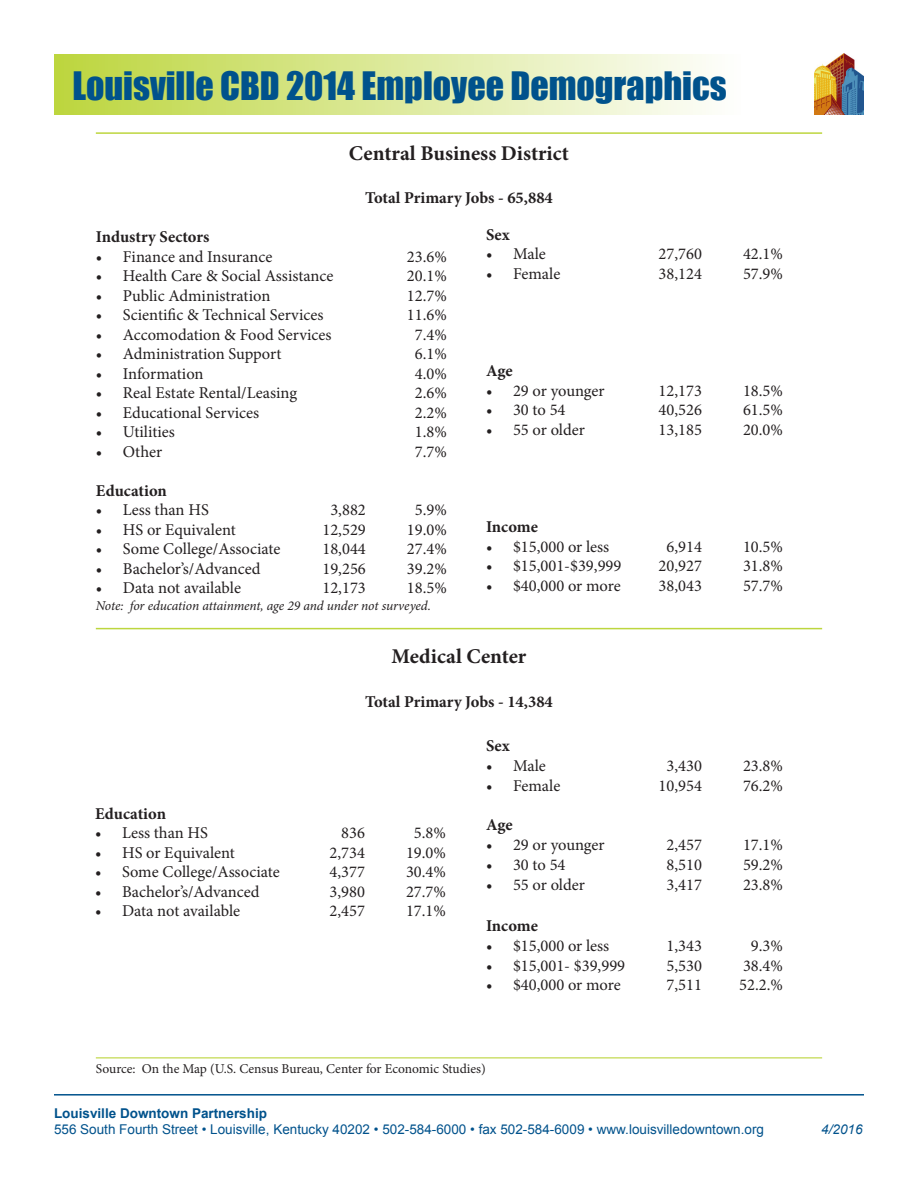
<style>
.page{position:relative;width:918px;height:1188px;background:#fff}
.page>*{position:absolute;margin:0;border:0;box-sizing:border-box;transform-origin:0 0}
.t1{font:36px "Impact";color:#00528c}
.t2{font:700 21px "Minion Pro";color:#231f20}
.t3{font:16.5px "Minion Pro";color:#231f20}
.t4{font:700 16.5px "Minion Pro";color:#231f20}
.t5{font:13.5px "Arial";color:#00528c}
.t6{font:13.5px "Minion Pro";color:#231f20}
.t7{font:italic 13.5px "Minion Pro";letter-spacing:-.01em;color:#231f20}
.t8{font:700 13.5px "Arial";color:#00528c}
.t9{font:italic 13.5px "Arial";color:#00528c}
</style>
<div class="page">
<div style="left:54px;top:54px;width:810px;height:61px;background:linear-gradient(to right,#bdd63f,#fff)"></div>
<img style="left:814px;top:54px;width:50px;height:60px">
<hr style="left:54px;top:1094px;width:810px;height:2px;background:#00528c">
<hr style="left:96px;top:628px;width:726px;height:1px;background:#bdd63e">
<hr style="left:96px;top:132px;width:726px;height:2px;background:#bdd63e">
<hr style="left:96px;top:1057px;width:726px;height:1px;background:#bdd63e">
<p class="t1" style="left:72px;top:58px;width:656px">Louisville CBD 2014 Employee Demographics</p>
<p class="t2" style="left:349px;top:138px;width:222px">Central Business District</p>
<p class="t4" style="left:365px;top:187px;width:189px">Total Primary Jobs - 65,884</p>
<p class="t4" style="left:96px;top:226px;width:115px">Industry Sectors</p>
<p class="t3" style="left:96px;top:246px;width:178px">• Finance and Insurance</p>
<p class="t3" style="left:407px;top:246px;width:41px">23.6%</p>
<p class="t3" style="left:96px;top:265px;width:239px">• Health Care &amp; Social Assistance</p>
<p class="t3" style="left:407px;top:265px;width:41px">20.1%</p>
<p class="t3" style="left:96px;top:285px;width:176px">• Public Administration</p>
<p class="t3" style="left:407px;top:285px;width:41px">12.7%</p>
<p class="t3" style="left:96px;top:304px;width:229px">• Scientific &amp; Technical Services</p>
<p class="t3" style="left:407px;top:304px;width:41px">11.6%</p>
<p class="t3" style="left:96px;top:324px;width:237px">• Accomodation &amp; Food Services</p>
<p class="t3" style="left:415px;top:324px;width:34px">7.4%</p>
<p class="t3" style="left:96px;top:343px;width:187px">• Administration Support</p>
<p class="t3" style="left:415px;top:343px;width:34px">6.1%</p>
<p class="t3" style="left:96px;top:363px;width:109px">• Information</p>
<p class="t3" style="left:415px;top:363px;width:34px">4.0%</p>
<p class="t3" style="left:96px;top:382px;width:203px">• Real Estate Rental/Leasing</p>
<p class="t3" style="left:415px;top:382px;width:34px">2.6%</p>
<p class="t3" style="left:96px;top:402px;width:165px">• Educational Services</p>
<p class="t3" style="left:415px;top:402px;width:34px">2.2%</p>
<p class="t3" style="left:96px;top:421px;width:81px">• Utilities</p>
<p class="t3" style="left:415px;top:421px;width:34px">1.8%</p>
<p class="t3" style="left:96px;top:441px;width:68px">• Other</p>
<p class="t3" style="left:415px;top:441px;width:34px">7.7%</p>
<p class="t4" style="left:96px;top:479px;width:73px">Education</p>
<p class="t3" style="left:96px;top:499px;width:115px">• Less than HS</p>
<p class="t3" style="left:330px;top:499px;width:37px">3,882</p>
<p class="t3" style="left:415px;top:499px;width:34px">5.9%</p>
<p class="t3" style="left:96px;top:519px;width:141px">• HS or Equivalent</p>
<p class="t3" style="left:322px;top:519px;width:45px">12,529</p>
<p class="t3" style="left:407px;top:519px;width:41px">19.0%</p>
<p class="t3" style="left:96px;top:538px;width:186px">• Some College/Associate</p>
<p class="t3" style="left:322px;top:538px;width:45px">18,044</p>
<p class="t3" style="left:407px;top:538px;width:41px">27.4%</p>
<p class="t3" style="left:96px;top:558px;width:166px">• Bachelor’s/Advanced</p>
<p class="t3" style="left:322px;top:558px;width:45px">19,256</p>
<p class="t3" style="left:407px;top:558px;width:41px">39.2%</p>
<p class="t3" style="left:96px;top:577px;width:147px">• Data not available</p>
<p class="t3" style="left:322px;top:577px;width:45px">12,173</p>
<p class="t3" style="left:407px;top:577px;width:41px">18.5%</p>
<p class="t7" style="left:96px;top:597px;width:337px">Note: for education attainment, age 29 and under not surveyed.</p>
<p class="t4" style="left:486px;top:223px;width:25px">Sex</p>
<p class="t3" style="left:486px;top:243px;width:61px">• Male</p>
<p class="t3" style="left:659px;top:243px;width:45px">27,760</p>
<p class="t3" style="left:743px;top:243px;width:41px">42.1%</p>
<p class="t3" style="left:486px;top:263px;width:76px">• Female</p>
<p class="t3" style="left:659px;top:263px;width:45px">38,124</p>
<p class="t3" style="left:743px;top:263px;width:41px">57.9%</p>
<p class="t4" style="left:486px;top:359px;width:28px">Age</p>
<p class="t3" style="left:486px;top:380px;width:120px">• 29 or younger</p>
<p class="t3" style="left:659px;top:380px;width:45px">12,173</p>
<p class="t3" style="left:743px;top:380px;width:41px">18.5%</p>
<p class="t3" style="left:486px;top:399px;width:81px">• 30 to 54</p>
<p class="t3" style="left:659px;top:399px;width:45px">40,526</p>
<p class="t3" style="left:743px;top:399px;width:41px">61.5%</p>
<p class="t3" style="left:486px;top:419px;width:100px">• 55 or older</p>
<p class="t3" style="left:659px;top:419px;width:45px">13,185</p>
<p class="t3" style="left:743px;top:419px;width:41px">20.0%</p>
<p class="t4" style="left:486px;top:515px;width:53px">Income</p>
<p class="t3" style="left:486px;top:536px;width:125px">• $15,000 or less</p>
<p class="t3" style="left:667px;top:536px;width:37px">6,914</p>
<p class="t3" style="left:743px;top:536px;width:41px">10.5%</p>
<p class="t3" style="left:486px;top:555px;width:137px">• $15,001-$39,999</p>
<p class="t3" style="left:659px;top:555px;width:45px">20,927</p>
<p class="t3" style="left:743px;top:555px;width:41px">31.8%</p>
<p class="t3" style="left:486px;top:575px;width:136px">• $40,000 or more</p>
<p class="t3" style="left:659px;top:575px;width:45px">38,043</p>
<p class="t3" style="left:743px;top:575px;width:41px">57.7%</p>
<p class="t2" style="left:392px;top:642px;width:136px">Medical Center</p>
<p class="t4" style="left:365px;top:690px;width:189px">Total Primary Jobs - 14,384</p>
<p class="t4" style="left:95px;top:802px;width:73px">Education</p>
<p class="t3" style="left:95px;top:822px;width:115px">• Less than HS</p>
<p class="t3" style="left:341px;top:822px;width:25px">836</p>
<p class="t3" style="left:414px;top:822px;width:34px">5.8%</p>
<p class="t3" style="left:95px;top:841px;width:141px">• HS or Equivalent</p>
<p class="t3" style="left:330px;top:841px;width:37px">2,734</p>
<p class="t3" style="left:406px;top:841px;width:41px">19.0%</p>
<p class="t3" style="left:95px;top:861px;width:186px">• Some College/Associate</p>
<p class="t3" style="left:330px;top:861px;width:37px">4,377</p>
<p class="t3" style="left:406px;top:861px;width:41px">30.4%</p>
<p class="t3" style="left:95px;top:880px;width:166px">• Bachelor’s/Advanced</p>
<p class="t3" style="left:330px;top:880px;width:37px">3,980</p>
<p class="t3" style="left:406px;top:880px;width:41px">27.7%</p>
<p class="t3" style="left:95px;top:900px;width:147px">• Data not available</p>
<p class="t3" style="left:330px;top:900px;width:37px">2,457</p>
<p class="t3" style="left:406px;top:900px;width:41px">17.1%</p>
<p class="t4" style="left:486px;top:734px;width:25px">Sex</p>
<p class="t3" style="left:486px;top:755px;width:61px">• Male</p>
<p class="t3" style="left:667px;top:755px;width:37px">3,430</p>
<p class="t3" style="left:743px;top:755px;width:41px">23.8%</p>
<p class="t3" style="left:486px;top:774px;width:76px">• Female</p>
<p class="t3" style="left:659px;top:774px;width:45px">10,954</p>
<p class="t3" style="left:743px;top:774px;width:41px">76.2%</p>
<p class="t4" style="left:486px;top:813px;width:28px">Age</p>
<p class="t3" style="left:486px;top:834px;width:120px">• 29 or younger</p>
<p class="t3" style="left:667px;top:834px;width:37px">2,457</p>
<p class="t3" style="left:743px;top:834px;width:41px">17.1%</p>
<p class="t3" style="left:486px;top:854px;width:81px">• 30 to 54</p>
<p class="t3" style="left:667px;top:854px;width:37px">8,510</p>
<p class="t3" style="left:743px;top:854px;width:41px">59.2%</p>
<p class="t3" style="left:486px;top:873px;width:100px">• 55 or older</p>
<p class="t3" style="left:667px;top:873px;width:37px">3,417</p>
<p class="t3" style="left:743px;top:873px;width:41px">23.8%</p>
<p class="t4" style="left:486px;top:914px;width:53px">Income</p>
<p class="t3" style="left:486px;top:935px;width:125px">• $15,000 or less</p>
<p class="t3" style="left:667px;top:935px;width:37px">1,343</p>
<p class="t3" style="left:751px;top:935px;width:34px">9.3%</p>
<p class="t3" style="left:486px;top:954px;width:141px">• $15,001- $39,999</p>
<p class="t3" style="left:667px;top:954px;width:37px">5,530</p>
<p class="t3" style="left:743px;top:954px;width:41px">38.4%</p>
<p class="t3" style="left:486px;top:974px;width:136px">• $40,000 or more</p>
<p class="t3" style="left:667px;top:974px;width:37px">7,511</p>
<p class="t3" style="left:739px;top:974px;width:45px">52.2.%</p>
<p class="t6" style="left:96px;top:1059px;width:391px">Source: On the Map (U.S. Census Bureau, Center for Economic Studies)</p>
<p class="t8" style="left:54px;top:1104px;width:215px">Louisville Downtown Partnership</p>
<p class="t5" style="left:54px;top:1120px;width:712px">556 South Fourth Street • Louisville, Kentucky 40202 • 502-584-6000 • fax 502-584-6009 • www.louisvilledowntown.org</p>
<p class="t9" style="left:821px;top:1121px;width:43px">4/2016</p>
</div>
